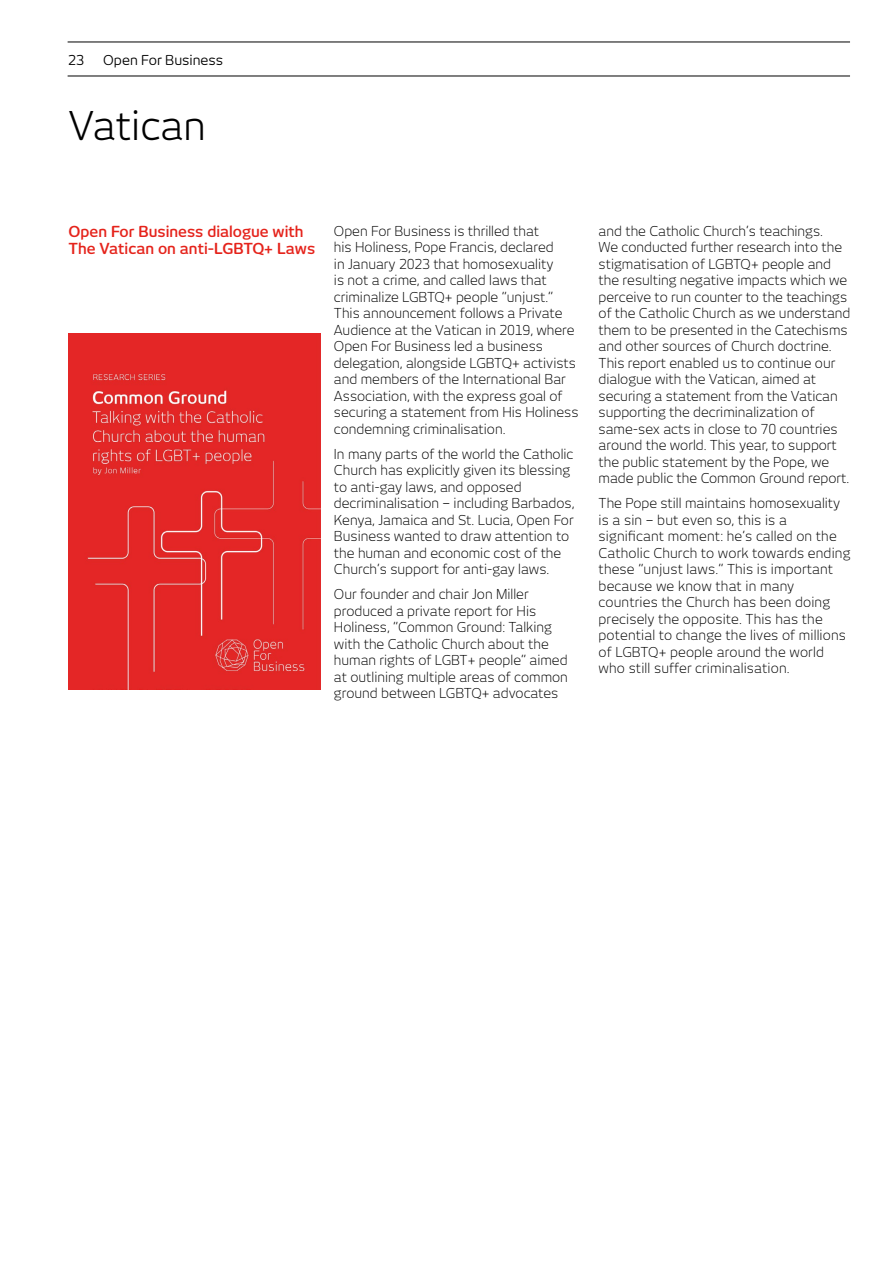
<style>
.page{position:relative;width:893px;height:1263px;background:#fff}
.page>*{position:absolute;margin:0;border:0;box-sizing:border-box;transform-origin:0 0}
.t1{font:39px "New June";color:#000}
.t2{font:600 15px/16.5px "New June";color:#e5231b}
.t3{font:300 13.5px/16.5px "New June";color:#000}
.t4{font:13.5px "New June";color:#000}
</style>
<div class="page">
<img style="left:69px;top:334px;width:251px;height:355px">
<hr style="left:68px;top:76px;width:782px;height:1px;background:#000">
<hr style="left:68px;top:42px;width:782px;height:1px;background:#000">
<p class="t4" style="left:68px;top:52px;width:17px">23</p>
<p class="t4" style="left:103px;top:52px;width:122px">Open For Business</p>
<h1 class="t1" style="left:69px;top:103px;width:139px">Vatican</h1>
<p class="t2" style="left:69px;top:223px;width:248px">Open For Business dialogue with<br>The Vatican on anti-LGBTQ+ Laws</p>
<p class="t3" style="left:334px;top:223px;width:246px">Open For Business is thrilled that<br>his Holiness, Pope Francis, declared<br>in January 2023 that homosexuality<br>is not a crime, and called laws that criminalize LGBTQ+ people “unjust.” This announcement follows a Private Audience at the Vatican in 2019, where Open For Business led a business delegation, alongside LGBTQ+ activists and members of the International Bar Association, with the express goal of securing a statement from His Holiness condemning criminalisation.</p>
<p class="t3" style="left:334px;top:445px;width:242px">In many parts of the world the Catholic Church has explicitly given its blessing to anti-gay laws, and opposed decriminalisation – including Barbados, Kenya, Jamaica and St. Lucia, Open For Business wanted to draw attention to the human and economic cost of the Church’s support for anti-gay laws.</p>
<p class="t3" style="left:334px;top:586px;width:235px">Our founder and chair Jon Miller produced a private report for His Holiness, “Common Ground: Talking with the Catholic Church about the human rights of LGBT+ people” aimed at outlining multiple areas of common ground between LGBTQ+ advocates</p>
<p class="t3" style="left:599px;top:222px;width:253px">and the Catholic Church’s teachings.<br>We conducted further research into the stigmatisation of LGBTQ+ people and the resulting negative impacts which we perceive to run counter to the teachings of the Catholic Church as we understand them to be presented in the Catechisms and other sources of Church doctrine.<br>This report enabled us to continue our dialogue with the Vatican, aimed at securing a statement from the Vatican supporting the decriminalization of same-sex acts in close to 70 countries around the world. This year, to support the public statement by the Pope, we made public the Common Ground report.</p>
<p class="t3" style="left:599px;top:495px;width:253px">The Pope still maintains homosexuality is a sin – but even so, this is a significant moment: he’s called on the Catholic Church to work towards ending these “unjust laws.” This is important because we know that in many countries the Church has been doing precisely the opposite. This has the potential to change the lives of millions of LGBTQ+ people around the world who still suffer criminalisation.</p>
</div>
